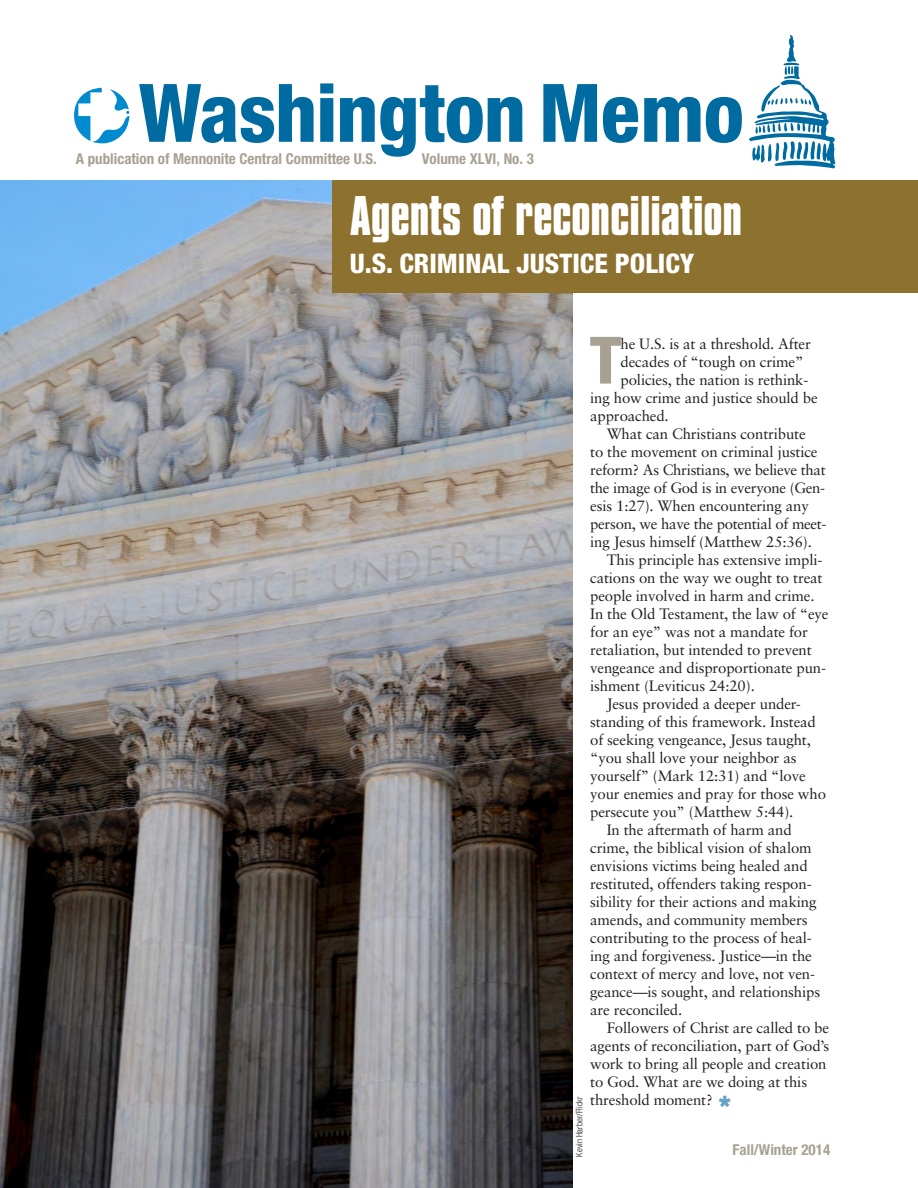
<style>
.page{position:relative;width:918px;height:1188px;background:#fff}
.page>*{position:absolute;margin:0;border:0;box-sizing:border-box;transform-origin:0 0}
.co{font:800 condensed 65.4px "Helvetica Neue";color:#a8a193}
.issue_title{font:700 48px "Compacta BT";color:#fff}
.t1{font:700 36px "Compacta BT";color:#67a2c9}
.issue_subtitle{font:800 condensed 27px "Helvetica Neue";color:#fff}
.co-2{font:15px/18px "Sabon";letter-spacing:-.01em;color:#231f20}
.mccID{font:700 condensed 15px "Helvetica Neue";color:#a8a193}
.credit{font:300 condensed 9px "Helvetica Neue";color:#231f20}
</style>
<div class="page">
<img style="left:0;top:180px;width:572px;height:1008px">
<div style="left:332px;top:180px;width:586px;height:112px;background:#8d712e"></div>
<svg style="left:74px;top:88px;width:55px;height:55px"></svg>
<svg style="left:139px;top:84px;width:175px;height:59px"></svg>
<svg style="left:320px;top:83px;width:13px;height:59px"></svg>
<svg style="left:340px;top:85px;width:182px;height:72px"></svg>
<svg style="left:543px;top:84px;width:54px;height:58px"></svg>
<svg style="left:603px;top:97px;width:35px;height:46px"></svg>
<svg style="left:644px;top:35px;width:191px;height:134px"></svg>
<p class="mccID" style="left:76px;top:150px;width:303px">A publication of Mennonite Central Committee U.S.</p>
<p class="mccID" style="left:422px;top:150px;width:114px">Volume XLVI, No. 3</p>
<p class="issue_title" style="left:350px;top:187px;width:394px">Agents of reconciliation</p>
<p class="issue_subtitle" style="left:350px;top:246px;width:346px">U.S. CRIMINAL JUSTICE POLICY</p>
<p class="co" style="left:590px;top:320px;width:33px">T</p>
<p class="co-2" style="left:621px;top:335px;width:192px">he U.S. is at a threshold. After</p>
<p class="co-2" style="left:621px;top:353px;width:184px">decades of “tough on crime”</p>
<p class="co-2" style="left:621px;top:371px;width:189px">policies, the nation is rethink-</p>
<p class="co-2" style="left:590px;top:389px;width:229px">ing how crime and justice should be</p>
<p class="co-2" style="left:590px;top:407px;width:80px">approached.</p>
<p class="co-2" style="left:590px;top:425px;width:238px;text-indent:16px">What can Christians contribute<br>to the movement on criminal justice reform? As Christians, we believe that the image of God is in everyone (Gen&shy;esis 1:27). When encountering any person, we have the potential of meet&shy;ing Jesus himself (Matthew 25:36).</p>
<p class="co-2" style="left:590px;top:551px;width:240px;text-indent:16px">This principle has extensive impli&shy;cations on the way we ought to treat people involved in harm and crime.<br>In the Old Testament, the law of “eye for an eye” was not a mandate for retaliation, but intended to prevent vengeance and disproportionate pun&shy;ishment (Leviticus 24:20).</p>
<p class="co-2" style="left:590px;top:695px;width:237px;text-indent:16px">Jesus provided a deeper under&shy;standing of this framework. Instead of seeking vengeance, Jesus taught, “you shall love your neighbor as yourself” (Mark 12:31) and “love your enemies and pray for those who persecute you” (Matthew 5:44).</p>
<p class="co-2" style="left:590px;top:821px;width:231px;text-indent:16px">In the aftermath of harm and crime, the biblical vision of shalom envisions victims being healed and restituted, offenders taking respon&shy;sibility for their actions and making amends, and community members contributing to the process of heal&shy;ing and forgiveness. Justice—in the context of mercy and love, not ven&shy;geance—is sought, and relationships are reconciled.</p>
<p class="co-2" style="left:590px;top:1019px;width:241px;text-indent:16px">Followers of Christ are called to be agents of reconciliation, part of God’s work to bring all people and creation to God. What are we doing at this threshold moment?</p>
<p class="t1" style="left:718px;top:1088px;width:16px">*</p>
<p class="credit" style="left:574px;top:1156px;width:62px;rotate:-90deg">Kevin Harber/Flickr</p>
<p class="mccID" style="left:733px;top:1140px;width:99px">Fall/Winter 2014</p>
</div>
